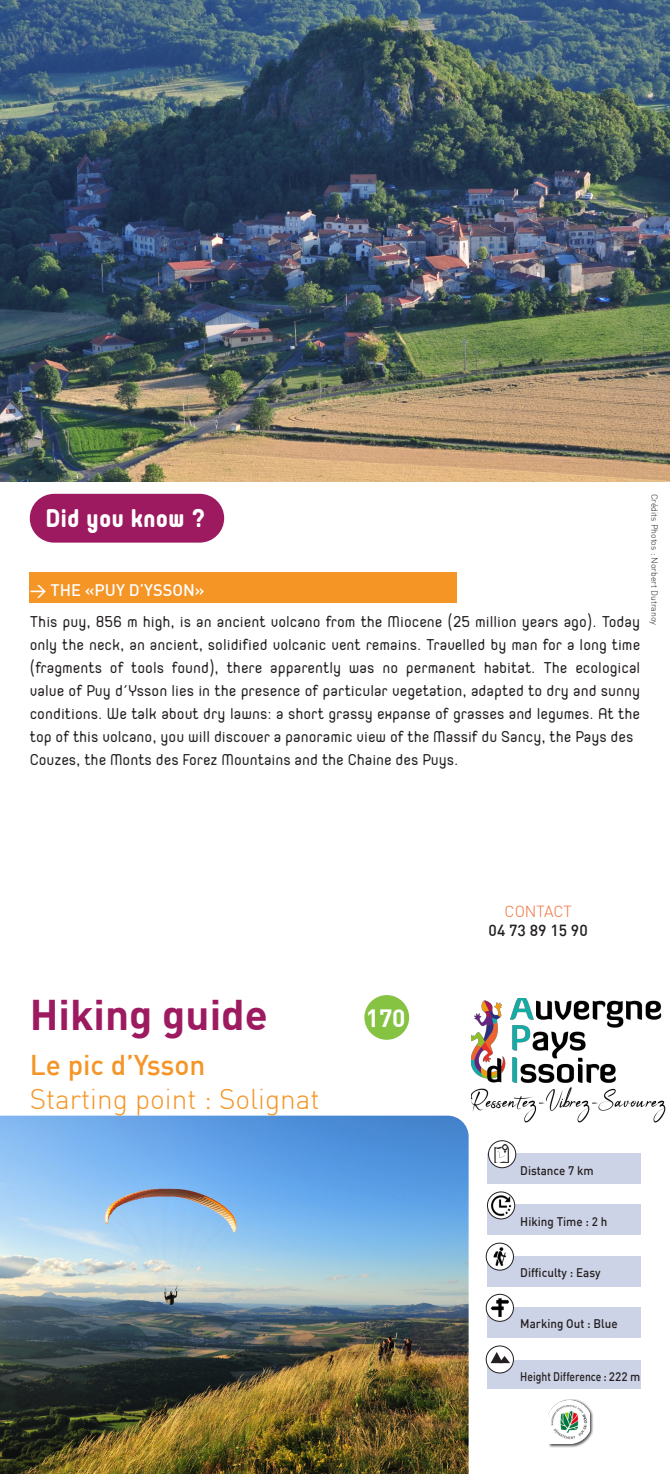
<style>
.page{position:relative;width:670px;height:1474px;background:#fff}
.page>*{position:absolute;margin:0;border:0;box-sizing:border-box;transform-origin:0 0}
.Titre{font:700 42px "DIN";color:#9d1a60}
.t1{font:800 31.5px "Orev Edge";color:#fff}
.Nom{font:300 28px "DIN";color:#f49526}
.Nom-2{font:500 28px "DIN";color:#f49526}
.N{font:700 24.5px "DIN";color:#fff}
.Descriptif{font:19.25px/23.1px "Orev Edge";color:#231f20;text-align:justify}
.t2{font:500 16.45px "DIN";color:#fff}
.t3{font:500 15.75px "DIN";color:#231f20}
.t4{font:300 15.75px "DIN";letter-spacing:-.005em;color:#f26d37}
.Pictos{font:500 12.25px "DIN";color:#231f20;scale:.95 1}
.Pictos-2{font:500 12.25px "DIN";color:#231f20;scale:.85 1}
.t5{font:300 8.75px "DIN";color:#231f20}
</style>
<div class="page">
<div style="left:487px;top:1153px;width:153px;height:30px;background:#cdd3e6"></div>
<div style="left:487px;top:1204px;width:153px;height:30px;background:#cdd3e6"></div>
<div style="left:487px;top:1255px;width:153px;height:31px;background:#cdd3e6"></div>
<div style="left:487px;top:1307px;width:153px;height:30px;background:#cdd3e6"></div>
<div style="left:487px;top:1360px;width:153px;height:28px;background:#cdd3e6"></div>
<svg style="left:488px;top:1140px;width:28px;height:27px"></svg>
<div style="left:488px;top:1140px;width:28px;height:28px;border:1px solid #231f20;border-radius:50%"></div>
<img style="left:492px;top:1144px;width:20px;height:18px">
<svg style="left:486px;top:1243px;width:27px;height:27px"></svg>
<div style="left:486px;top:1242px;width:28px;height:28px;border:1px solid #231f20;border-radius:50%"></div>
<img style="left:492px;top:1247px;width:15px;height:18px">
<svg style="left:486px;top:1345px;width:27px;height:27px"></svg>
<div style="left:486px;top:1345px;width:28px;height:28px;border:1px solid #231f20;border-radius:50%"></div>
<svg style="left:490px;top:1351px;width:20px;height:12px"></svg>
<svg style="left:486px;top:1294px;width:27px;height:27px"></svg>
<div style="left:486px;top:1293px;width:28px;height:28px;border:1px solid #231f20;border-radius:50%"></div>
<img style="left:491px;top:1298px;width:18px;height:18px">
<img style="left:487px;top:1191px;width:28px;height:28px">
<div style="left:30px;top:494px;width:194px;height:48px;background:#9d1a60;border-radius:24px"></div>
<img style="left:0;top:1115px;width:468px;height:358px">
<div style="left:364px;top:995px;width:45px;height:44px;background:#86c343;border-radius:50%"></div>
<div style="left:548px;top:1398px;width:46px;height:49px;background:#231f20;opacity:.75"></div>
<img style="left:549px;top:1399px;width:41px;height:44px">
<img style="left:0;top:0;width:670px;height:481px">
<div style="left:30px;top:572px;width:427px;height:30px;background:#f49526"></div>
<img style="left:471px;top:998px;width:195px;height:124px">
<h2 class="t1" style="left:45px;top:499px;width:162px">Did you know ?</h2>
<p class="t2" style="left:30px;top:579px;width:176px">&gt; THE «PUY D’YSSON»</p>
<p class="Descriptif" style="left:30px;top:609px;width:612px">This puy, 856 m high, is an ancient volcano from the Miocene (25 million years ago). Today only the neck, an ancient, solidified volcanic vent remains. Travelled by man for a long time (fragments of tools found), there apparently was no permanent habitat. The ecological value of Puy d’Ysson lies in the presence of particular vegetation, adapted to dry and sunny conditions. We talk about dry lawns: a short grassy expanse of grasses and legumes. At the top of this volcano, you will discover a panoramic view of the Massif du Sancy, the Pays des</p>
<p class="Descriptif" style="left:30px;top:747px;width:430px">Couzes, the Monts des Forez Mountains and the Chaine des Puys.</p>
<p class="t5" style="left:660px;top:494px;width:132px;rotate:90deg">Crédits Photos : Norbert Dutranoy</p>
<p class="Titre" style="left:30px;top:987px;width:239px">Hiking guide</p>
<p class="Nom-2" style="left:30px;top:1047px;width:177px">Le pic d’Ysson</p>
<p class="Nom" style="left:30px;top:1081px;width:291px">Starting point : Solignat</p>
<p class="N" style="left:366px;top:1002px;width:41px">170</p>
<p class="t4" style="left:504px;top:901px;width:69px">CONTACT</p>
<p class="t3" style="left:488px;top:920px;width:101px">04 73 89 15 90</p>
<p class="Pictos" style="left:520px;top:1162px;width:79px">Distance 7 km</p>
<p class="Pictos" style="left:520px;top:1213px;width:93px">Hiking Time : 2 h</p>
<p class="Pictos" style="left:520px;top:1264px;width:86px">Difficulty : Easy</p>
<p class="Pictos" style="left:520px;top:1316px;width:104px">Marking Out : Blue</p>
<p class="Pictos-2" style="left:520px;top:1368px;width:142px">Height Difference : 222 m</p>
</div>
